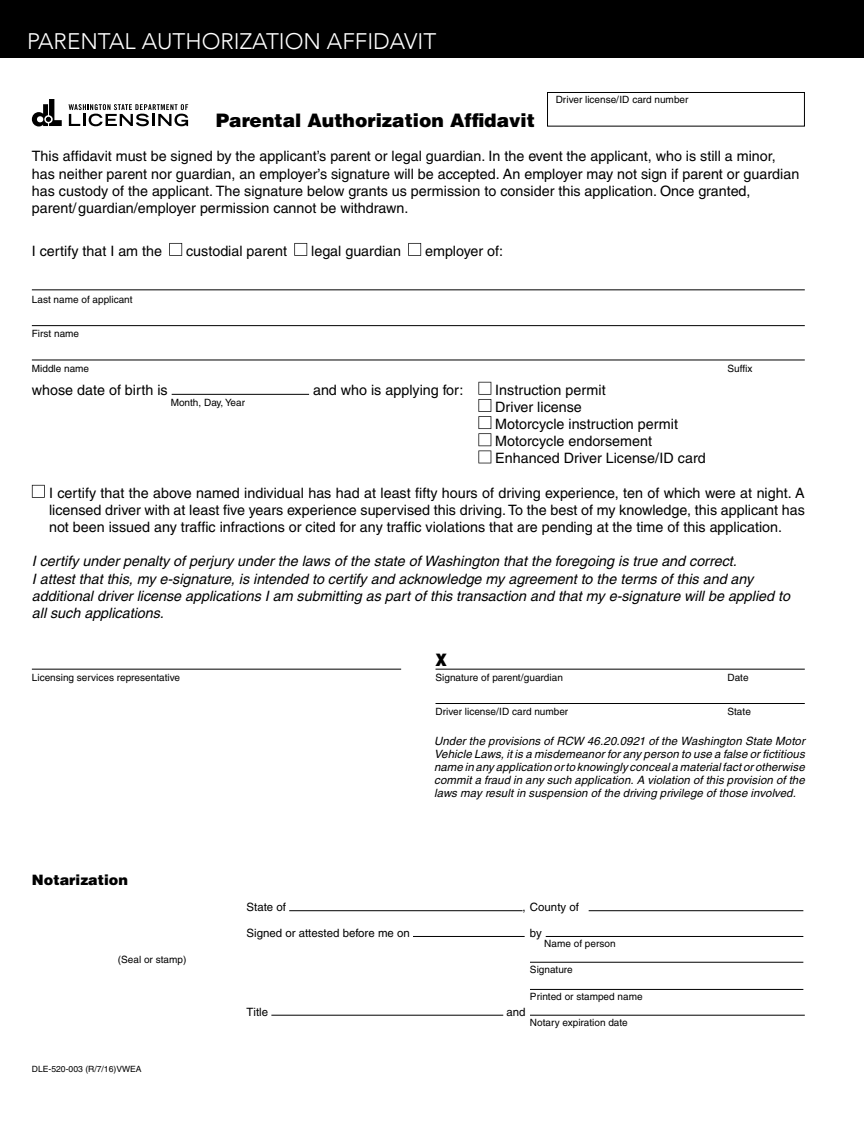
<style>
.page{position:relative;width:864px;height:1134px;background:#fff}
.page>*{position:absolute;margin:0;border:0;box-sizing:border-box;transform-origin:0 0}
.t1{font:300 22.5px "Avenir";color:#fff}
.t2{font:900 18.6px "Helvetica";color:#000}
.t3{font:900 17.25px "Helvetica";color:#000;scale:.85 1}
.t4{font:14.25px/17.2px "Helvetica";color:#000}
.t5{font:italic 14.25px/17.2px "Helvetica";color:#000}
.t6{font:900 14.25px "Helvetica";color:#000}
.t7{font:italic 11.4px/12.9px "Helvetica";letter-spacing:.01em;color:#000;text-align:justify}
.t8{font:11.4px "Helvetica";color:#000}
.t9{font:10.05px "Helvetica";color:#000}
.t10{font:8.55px "Helvetica";color:#000}
</style>
<div class="page">
<div style="left:0;top:0;width:864px;height:58px;background:#000"></div>
<div style="left:547px;top:92px;width:258px;height:34px;border:1px solid #000"></div>
<hr style="left:289px;top:910px;width:234px;height:1px;background:#000">
<hr style="left:589px;top:910px;width:214px;height:1px;background:#000">
<hr style="left:413px;top:936px;width:112px;height:1px;background:#000">
<hr style="left:546px;top:936px;width:257px;height:1px;background:#000">
<hr style="left:530px;top:962px;width:273px;height:1px;background:#000">
<hr style="left:530px;top:989px;width:273px;height:1px;background:#000">
<hr style="left:271px;top:1015px;width:232px;height:1px;background:#000">
<hr style="left:530px;top:1015px;width:275px;height:1px;background:#000">
<svg style="left:169px;top:243px;width:13px;height:13px"></svg>
<svg style="left:294px;top:243px;width:13px;height:13px"></svg>
<svg style="left:408px;top:243px;width:13px;height:13px"></svg>
<hr style="left:32px;top:289px;width:773px;height:1px;background:#000">
<hr style="left:32px;top:325px;width:773px;height:1px;background:#000">
<hr style="left:32px;top:360px;width:773px;height:1px;background:#000">
<hr style="left:172px;top:394px;width:137px;height:1px;background:#000">
<svg style="left:478px;top:382px;width:13px;height:81px"></svg>
<svg style="left:32px;top:485px;width:13px;height:13px"></svg>
<hr style="left:32px;top:669px;width:369px;height:1px;background:#000">
<hr style="left:436px;top:669px;width:369px;height:1px;background:#000">
<hr style="left:436px;top:703px;width:369px;height:1px;background:#000">
<svg style="left:69px;top:104px;width:119px;height:22px"></svg>
<svg style="left:32px;top:99px;width:30px;height:27px"></svg>
<h1 class="t1" style="left:27px;top:28px;width:411px">PARENTAL AUTHORIZATION AFFIDAVIT</h1>
<p class="t9" style="left:556px;top:93px;width:134px">Driver license/ID card number</p>
<h2 class="t2" style="left:216px;top:108px;width:321px">Parental Authorization Affidavit</h2>
<p class="t4" style="left:32px;top:148px;width:769px">This affidavit must be signed by the applicant’s parent or legal guardian. In the event the applicant, who is still a minor, has neither parent nor guardian, an employer’s signature will be accepted. An employer may not sign if parent or guardian has custody of the applicant. The signature below grants us permission to consider this application. Once granted, parent/guardian/employer permission cannot be withdrawn.</p>
<p class="t4" style="left:32px;top:242px;width:132px">I certify that I am the</p>
<p class="t4" style="left:186px;top:242px;width:103px">custodial parent</p>
<p class="t4" style="left:311px;top:242px;width:91px">legal guardian</p>
<p class="t4" style="left:425px;top:242px;width:80px">employer of:</p>
<p class="t9" style="left:32px;top:294px;width:102px">Last name of applicant</p>
<p class="t9" style="left:32px;top:328px;width:49px">First name</p>
<p class="t9" style="left:32px;top:362px;width:59px">Middle name</p>
<p class="t9" style="left:728px;top:362px;width:27px">Suffix</p>
<p class="t4" style="left:32px;top:381px;width:137px">whose date of birth is</p>
<p class="t4" style="left:313px;top:381px;width:152px">and who is applying for:</p>
<p class="t4" style="left:495px;top:381px;width:212px">Instruction permit<br>Driver license<br>Motorcycle instruction permit<br>Motorcycle endorsement<br>Enhanced Driver License/ID card</p>
<p class="t4" style="left:49px;top:484px;width:757px;text-align:justify">I certify that the above named individual has had at least fifty hours of driving experience, ten of which were at night. A licensed driver with at least five years experience supervised this driving. To the best of my knowledge, this applicant has not been issued any traffic infractions or cited for any traffic violations that are pending at the time of this application.</p>
<p class="t5" style="left:32px;top:553px;width:760px">I certify under penalty of perjury under the laws of the state of Washington that the foregoing is true and correct.<br>I attest that this, my e-signature, is intended to certify and acknowledge my agreement to the terms of this and any additional driver license applications I am submitting as part of this transaction and that my e-signature will be applied to all such applications.</p>
<p class="t9" style="left:171px;top:397px;width:76px">Month, Day, Year</p>
<p class="t3" style="left:436px;top:648px;width:15px">X</p>
<p class="t9" style="left:32px;top:672px;width:150px">Licensing services representative</p>
<p class="t9" style="left:436px;top:672px;width:129px">Signature of parent/guardian</p>
<p class="t9" style="left:728px;top:672px;width:23px">Date</p>
<p class="t9" style="left:436px;top:706px;width:134px">Driver license/ID card number</p>
<p class="t9" style="left:728px;top:706px;width:25px">State</p>
<p class="t7" style="left:434px;top:735px;width:372px">Under the provisions of RCW 46.20.0921 of the Washington State Motor Vehicle Laws, it is a misdemeanor for any person to use a false or fictitious name in any application or to knowingly conceal a material fact or otherwise commit a fraud in any such application. A violation of this provision of the laws may result in suspension of the driving privilege of those involved.</p>
<p class="t6" style="left:32px;top:871px;width:98px">Notarization</p>
<p class="t9" style="left:118px;top:953px;width:70px">(Seal or stamp)</p>
<p class="t10" style="left:32px;top:1064px;width:111px">DLE-520-003 (R/7/16)VWEA</p>
<p class="t8" style="left:247px;top:900px;width:41px">State of</p>
<p class="t8" style="left:523px;top:900px;width:58px">, County of</p>
<p class="t8" style="left:247px;top:926px;width:165px">Signed or attested before me on</p>
<p class="t8" style="left:530px;top:926px;width:13px">by</p>
<p class="t9" style="left:544px;top:937px;width:73px">Name of person</p>
<p class="t9" style="left:530px;top:963px;width:44px">Signature</p>
<p class="t9" style="left:530px;top:990px;width:114px">Printed or stamped name</p>
<p class="t8" style="left:247px;top:1005px;width:23px">Title</p>
<p class="t8" style="left:506px;top:1005px;width:21px">and</p>
<p class="t9" style="left:530px;top:1016px;width:99px">Notary expiration date</p>
</div>
